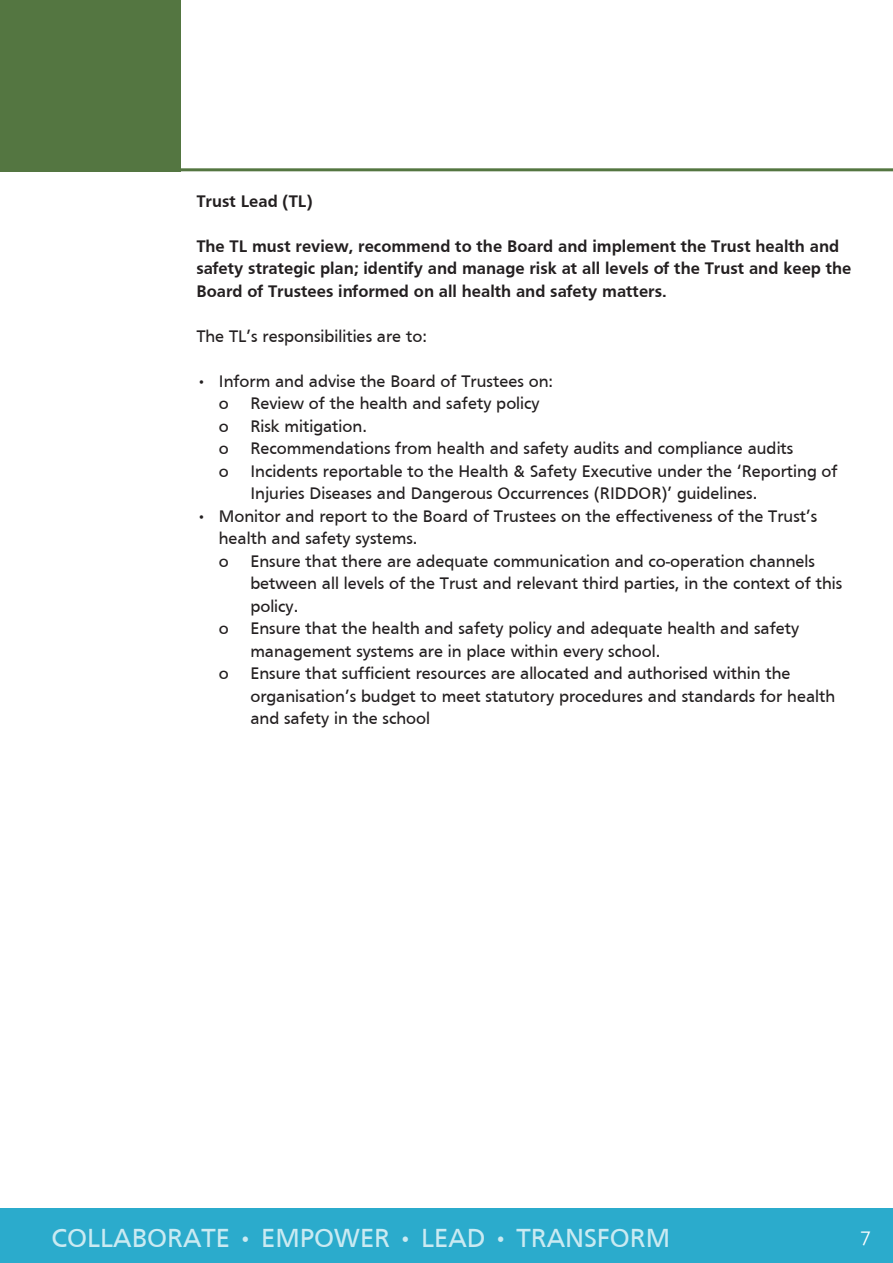
<style>
.page{position:relative;width:893px;height:1263px;background:#fff}
.page>*{position:absolute;margin:0;border:0;box-sizing:border-box;transform-origin:0 0}
.t1{font:27px "Frutiger";color:#caeaf2}
.t2{font:300 19.5px "Aller";color:#fff}
.t3{font:17.25px/22.5px "Frutiger";color:#231f20}
.t4{font:700 17.25px/22.5px "Frutiger";color:#231f20}
</style>
<div class="page">
<div style="left:0;top:1209px;width:893px;height:54px;background:#2babcc"></div>
<hr style="left:181px;top:168px;width:712px;height:3px;background:#547641">
<div style="left:0;top:0;width:180px;height:171px;background:#547641"></div>
<p class="t4" style="left:196px;top:189px;width:118px">Trust Lead (TL)</p>
<p class="t4" style="left:196px;top:234px;width:657px">The TL must review, recommend to the Board and implement the Trust health and safety strategic plan; identify and manage risk at all levels of the Trust and keep the<br>Board of Trustees informed on all health and safety matters.</p>
<p class="t3" style="left:196px;top:324px;width:232px">The TL’s responsibilities are to:</p>
<p class="t3" style="left:196px;top:369px;width:358px">• Inform and advise the Board of Trustees on:</p>
<p class="t3" style="left:219px;top:392px;width:322px">o Review of the health and safety policy</p>
<p class="t3" style="left:219px;top:414px;width:150px">o Risk mitigation.</p>
<p class="t3" style="left:219px;top:437px;width:576px">o Recommendations from health and safety audits and compliance audits</p>
<p class="t3" style="left:250px;top:459px;width:589px;text-indent:-31px">o Incidents reportable to the Health &amp; Safety Executive under the ‘Reporting of<br>Injuries Diseases and Dangerous Occurrences (RIDDOR)’ guidelines.</p>
<p class="t3" style="left:219px;top:504px;width:600px;text-indent:-22px">• Monitor and report to the Board of Trustees on the effectiveness of the Trust’s health and safety systems.</p>
<p class="t3" style="left:250px;top:549px;width:593px;text-indent:-31px">o Ensure that there are adequate communication and co-operation channels between all levels of the Trust and relevant third parties, in the context of this policy.</p>
<p class="t3" style="left:250px;top:617px;width:550px;text-indent:-31px">o Ensure that the health and safety policy and adequate health and safety management systems are in place within every school.</p>
<p class="t3" style="left:250px;top:662px;width:586px;text-indent:-31px">o Ensure that sufficient resources are allocated and authorised within the organisation’s budget to meet statutory procedures and standards for health and safety in the school</p>
<p class="t1" style="left:52px;top:1222px;width:620px">COLLABORATE • EMPOWER • LEAD • TRANSFORM</p>
<p class="t2" style="left:860px;top:1225px;width:13px">7</p>
</div>
